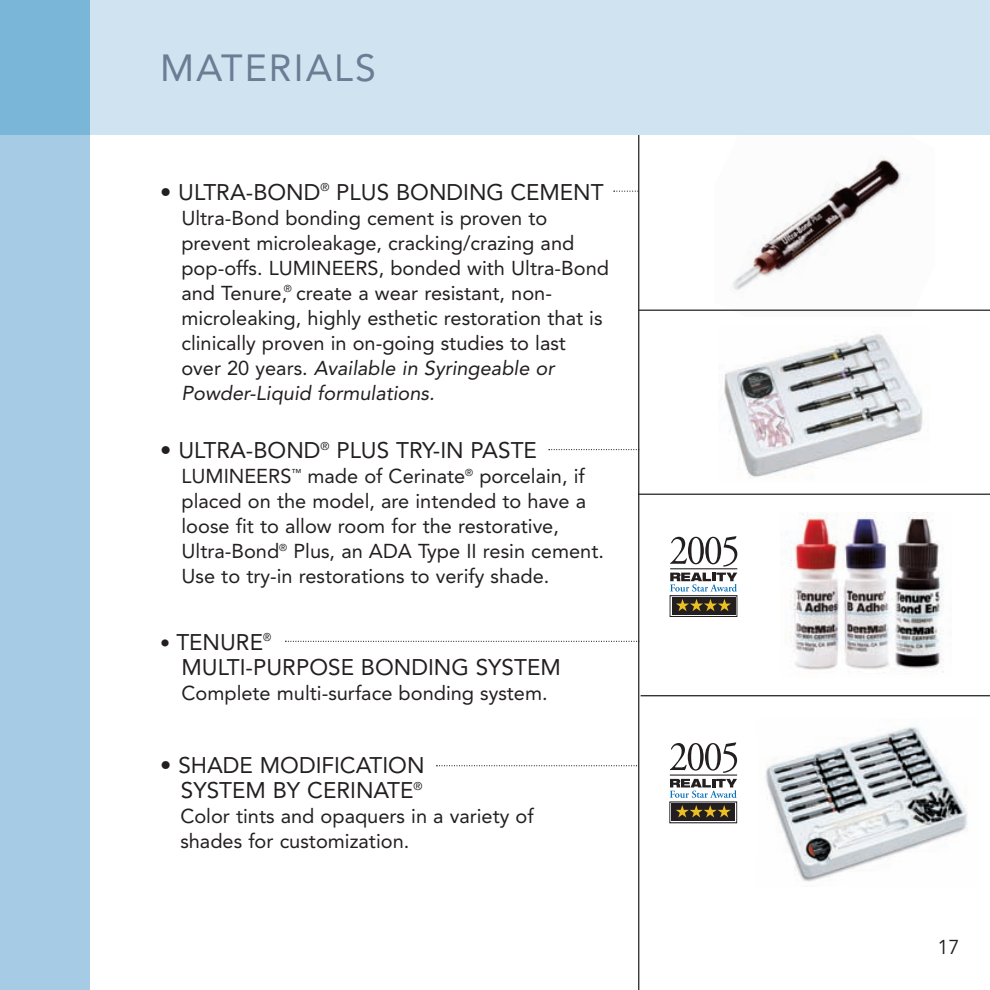
<style>
.page{position:relative;width:990px;height:990px;background:#fff}
.page>*{position:absolute;margin:0;border:0;box-sizing:border-box;transform-origin:0 0}
.t1{font:37.5px "Avenir";letter-spacing:.055em;color:#6a7d94}
.t2{font:22.5px/25px "Avenir";color:#231f20;text-align:right}
.t3{font:20px/25px "Avenir";color:#231f20}
.t4{font:20px "Avenir";color:#231f20}
.s1{font-style:italic}
.s2{font-size:20px}
</style>
<div class="page">
<img style="left:715px;top:156px;width:220px;height:154px">
<hr style="left:638px;top:494px;width:352px;height:1px;background:#231f20">
<hr style="left:638px;top:7px;width:1px;height:983px;background:#231f20">
<hr style="left:639px;top:310px;width:351px;height:1px;background:#231f20">
<hr style="left:641px;top:695px;width:349px;height:1px;background:#231f20">
<svg style="left:614px;top:191px;width:25px;height:1px"></svg>
<svg style="left:285px;top:641px;width:352px;height:1px"></svg>
<img style="left:765px;top:726px;width:203px;height:156px">
<img style="left:784px;top:512px;width:160px;height:160px">
<svg style="left:436px;top:765px;width:201px;height:1px"></svg>
<div style="left:670px;top:595px;width:67px;height:22px;border:1px solid #231f20"></div>
<div style="left:672px;top:597px;width:63px;height:18px;background:#231f20"></div>
<svg style="left:676px;top:599px;width:55px;height:12px"></svg>
<svg style="left:670px;top:573px;width:67px;height:19px"></svg>
<hr style="left:670px;top:568px;width:67px;height:1px;background:#231f20">
<svg style="left:670px;top:536px;width:67px;height:31px"></svg>
<img style="left:724px;top:331px;width:199px;height:147px">
<svg style="left:549px;top:449px;width:88px;height:1px"></svg>
<div style="left:0;top:0;width:990px;height:135px;background:#cfe3f0"></div>
<div style="left:0;top:0;width:90px;height:990px;background:#a5cce4"></div>
<div style="left:0;top:0;width:90px;height:135px;background:#7ab6d7"></div>
<div style="left:669px;top:802px;width:68px;height:21px;border:1px solid #231f20"></div>
<div style="left:671px;top:804px;width:64px;height:17px;background:#231f20"></div>
<svg style="left:676px;top:805px;width:55px;height:13px"></svg>
<svg style="left:670px;top:779px;width:67px;height:19px"></svg>
<hr style="left:670px;top:775px;width:67px;height:1px;background:#231f20">
<svg style="left:670px;top:742px;width:67px;height:31px"></svg>
<h1 class="t1" style="left:160px;top:52px;width:217px">MATERIALS</h1>
<p class="t2" style="left:160px;top:181px;width:445px">• ULTRA-BOND<sup>®</sup> PLUS BONDING CEMENT</p>
<p class="t3" style="left:181px;top:207px;width:429px">Ultra-Bond bonding cement is proven to prevent microleakage, cracking/crazing and pop-offs. LUMINEERS, bonded with Ultra-Bond and Tenure,<sup>®</sup> create a wear resistant, non&shy;microleaking, highly esthetic restoration that is clinically proven in on-going studies to last over 20 years. <span class="s1">Available in Syringeable or Powder-Liquid formulations.</span></p>
<p class="t2" style="left:160px;top:440px;width:378px">• ULTRA-BOND<sup>®</sup> PLUS TRY-IN PASTE</p>
<p class="t3" style="left:181px;top:465px;width:424px">LUMINEERS<sup>™</sup> made of Cerinate<sup>®</sup> porcelain, if placed on the model, are intended to have a loose fit to allow room for the restorative, Ultra-Bond<sup>®</sup> Plus, an ADA Type II resin cement.<br>Use to try-in restorations to verify shade.</p>
<p class="t2" style="left:181px;top:631px;width:381px;text-align:left;text-indent:-21px"><span class="s2">•</span> TENURE<sup>®<br></sup>MULTI-PURPOSE BONDING SYSTEM</p>
<p class="t3" style="left:181px;top:682px;width:368px">Complete multi-surface bonding system.</p>
<p class="t2" style="left:160px;top:755px;width:266px">• SHADE MODIFICATION<br>SYSTEM BY CERINATE<sup>®</sup></p>
<p class="t3" style="left:180px;top:805px;width:355px">Color tints and opaquers in a variety of shades for customization.</p>
<p class="t4" style="left:937px;top:938px;width:24px">17</p>
</div>
